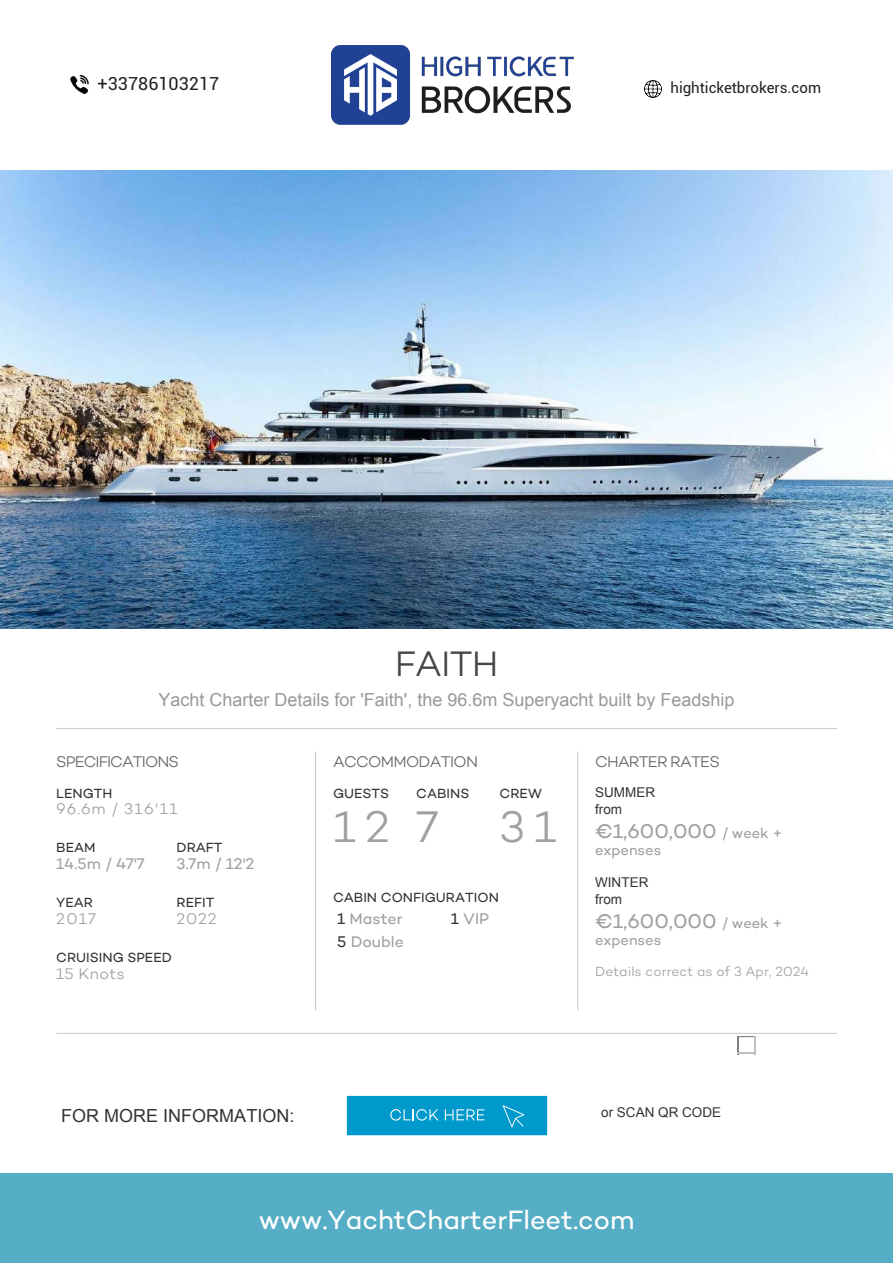
<style>
.page{position:relative;width:893px;height:1263px;background:#fff}
.page>*{position:absolute;margin:0;border:0;box-sizing:border-box;transform-origin:0 0}
.t1{font:300 45px "Campton";color:#a0a0a0}
.t2{font:300 36px "Campton";letter-spacing:-.025em;color:#454545}
.t3{font:27px "Campton";color:#fff}
.t4{font:20.25px "Campton";color:#a0a0a0}
.t5{font:18px "Arial";color:#999}
.t6{font:18px "Arial";color:#333}
.t7{font:18px "Roboto";color:#231f20}
.t8{font:300 15.75px "Campton";letter-spacing:-.05em;color:#666}
.t9{font:15.75px "Campton";color:#a0a0a0}
.t10{font:300 15.75px "Campton";letter-spacing:.05em;color:#a0a0a0}
.t11{font:15px "Roboto";color:#231f20}
.t12{font:14.7px "Campton";color:#a0a0a0}
.t13{font:13.5px "Campton";color:#333}
.t14{font:13.5px/17.1px "Arial";color:#333}
.t15{font:300 13.5px "Campton";letter-spacing:.005em;color:#a0a0a0}
.s1{color:#333}
.s2{font-size:14.7px}
</style>
<div class="page">
<div style="left:0;top:1173px;width:893px;height:90px;background:#56aec6"></div>
<img style="left:0;top:170px;width:893px;height:459px">
<svg style="left:56px;top:728px;width:781px;height:1px"></svg>
<svg style="left:315px;top:751px;width:1px;height:259px"></svg>
<svg style="left:577px;top:751px;width:1px;height:259px"></svg>
<svg style="left:56px;top:1033px;width:781px;height:21px"></svg>
<svg style="left:347px;top:1096px;width:200px;height:39px;background:#0b9dce"></svg>
<img style="left:332px;top:45px;width:242px;height:79px">
<img style="left:644px;top:80px;width:17px;height:18px">
<img style="left:71px;top:76px;width:18px;height:18px">
<h3 class="t7" style="left:98px;top:71px;width:123px">+33786103217</h3>
<p class="t11" style="left:670px;top:78px;width:152px">highticketbrokers.com</p>
<h2 class="t2" style="left:395px;top:641px;width:105px">FAITH</h2>
<h3 class="t5" style="left:159px;top:688px;width:578px">Yacht Charter Details for 'Faith', the 96.6m Superyacht built by Feadship</h3>
<p class="t8" style="left:56px;top:751px;width:124px">SPECIFICATIONS</p>
<p class="t13" style="left:56px;top:784px;width:58px">LENGTH</p>
<p class="t10" style="left:56px;top:799px;width:123px">96.6m / 316'11</p>
<p class="t13" style="left:56px;top:839px;width:41px">BEAM</p>
<p class="t13" style="left:177px;top:839px;width:47px">DRAFT</p>
<p class="t9" style="left:56px;top:854px;width:90px">14.5m / 47'7</p>
<p class="t9" style="left:177px;top:854px;width:79px">3.7m / 12'2</p>
<p class="t13" style="left:56px;top:894px;width:38px">YEAR</p>
<p class="t13" style="left:177px;top:894px;width:39px">REFIT</p>
<p class="t10" style="left:56px;top:909px;width:41px">2017</p>
<p class="t10" style="left:177px;top:909px;width:41px">2022</p>
<p class="t13" style="left:56px;top:949px;width:117px">CRUISING SPEED</p>
<p class="t10" style="left:56px;top:964px;width:70px">15 Knots</p>
<p class="t8" style="left:333px;top:751px;width:147px">ACCOMMODATION</p>
<p class="t13" style="left:333px;top:784px;width:58px">GUESTS</p>
<p class="t13" style="left:416px;top:784px;width:55px">CABINS</p>
<p class="t13" style="left:500px;top:784px;width:44px">CREW</p>
<h1 class="t1" style="left:333px;top:799px;width:107px">12 7</h1>
<h1 class="t1" style="left:500px;top:799px;width:58px">31</h1>
<p class="t13" style="left:333px;top:889px;width:167px">CABIN CONFIGURATION</p>
<p class="t9" style="left:337px;top:909px;width:67px"><span class="s1">1</span> Master</p>
<p class="t9" style="left:451px;top:909px;width:40px"><span class="s1">1</span> VIP</p>
<p class="t9" style="left:337px;top:932px;width:68px"><span class="s1">5</span> Double</p>
<p class="t8" style="left:595px;top:751px;width:126px">CHARTER RATES</p>
<p class="t14" style="left:595px;top:784px;width:61px">SUMMER from</p>
<h3 class="t4" style="left:595px;top:818px;width:189px">€1,600,000 <span class="s2">/ week +</span></h3>
<p class="t12" style="left:595px;top:841px;width:68px">expenses</p>
<p class="t14" style="left:595px;top:873px;width:55px">WINTER from</p>
<h3 class="t4" style="left:595px;top:908px;width:189px">€1,600,000 <span class="s2">/ week +</span></h3>
<p class="t12" style="left:595px;top:930px;width:68px">expenses</p>
<p class="t15" style="left:595px;top:963px;width:215px">Details correct as of 3 Apr, 2024</p>
<h3 class="t6" style="left:61px;top:1103px;width:235px">FOR MORE INFORMATION:</h3>
<p class="t14" style="left:601px;top:1104px;width:122px">or SCAN QR CODE</p>
<h3 class="t3" style="left:259px;top:1202px;width:377px">www.YachtCharterFleet.com</h3>
</div>
